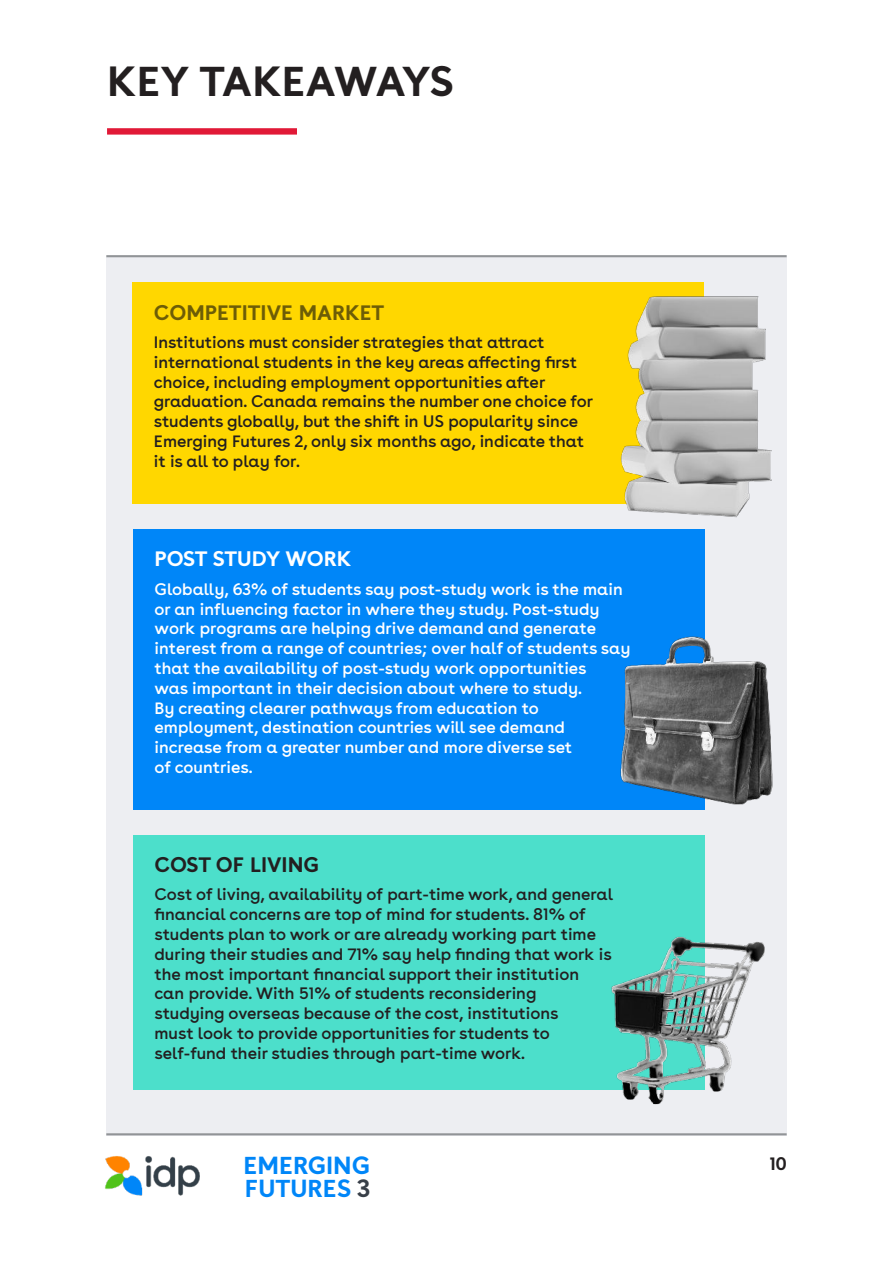
<style>
.page{position:relative;width:893px;height:1263px;background:#fff}
.page>*{position:absolute;margin:0;border:0;box-sizing:border-box;transform-origin:0 0}
.t1{font:700 42px "Buenos Aires TTF";letter-spacing:-.01em;color:#231f20}
.t2{font:700 24.6px "Buenos Aires TTF";color:#0086f8}
.t3{font:700 21px "Buenos Aires TTF";color:#6d5d07}
.t4{font:700 21px "Buenos Aires TTF";letter-spacing:-.01em;color:#fff}
.t5{font:700 21px "Buenos Aires TTF";color:#231f20}
.t6{font:700 18px "Buenos Aires TTF";color:#231f20}
.t7{font:16.5px/19.8px "Buenos Aires TTF";color:#231f20}
.t8{font:16.5px/19.8px "Buenos Aires TTF";color:#fff}
.s1{color:#383f48}
</style>
<div class="page">
<div style="left:106px;top:257px;width:681px;height:878px;background:#edeef2"></div>
<hr style="left:106px;top:255px;width:681px;height:2px;background:#919497">
<hr style="left:106px;top:1133px;width:681px;height:2px;background:#919497">
<img style="left:105px;top:1156px;width:95px;height:40px">
<div style="left:107px;top:128px;width:190px;height:7px;background:#e11937"></div>
<div style="left:133px;top:282px;width:571px;height:222px;background:#ffd700"></div>
<div style="left:133px;top:529px;width:571px;height:281px;background:#0086f8"></div>
<div style="left:133px;top:835px;width:571px;height:254px;background:#4cdfcb"></div>
<img style="left:620px;top:609px;width:153px;height:201px">
<img style="left:508px;top:916px;width:257px;height:189px">
<img style="left:620px;top:296px;width:152px;height:235px">
<h1 class="t1" style="left:107px;top:64px;width:348px">KEY TAKEAWAYS</h1>
<p class="t3" style="left:154px;top:304px;width:232px">COMPETITIVE MARKET</p>
<p class="t7" style="left:154px;top:332px;width:441px">Institutions must consider strategies that attract international students in the key areas affecting first choice, including employment opportunities after graduation. Canada remains the number one choice for students globally, but the shift in US popularity since Emerging Futures 2, only six months ago, indicate that it is all to play for.</p>
<p class="t4" style="left:155px;top:551px;width:198px">POST STUDY WORK</p>
<p class="t8" style="left:155px;top:581px;width:478px">Globally, 63% of students say post-study work is the main or an influencing factor in where they study. Post-study work programs are helping drive demand and generate interest from a range of countries; over half of students say that the availability of post-study work opportunities<br>was important in their decision about where to study.<br>By creating clearer pathways from education to employment, destination countries will see demand increase from a greater number and more diverse set<br>of countries.</p>
<p class="t5" style="left:155px;top:856px;width:166px">COST OF LIVING</p>
<p class="t7" style="left:155px;top:886px;width:460px">Cost of living, availability of part-time work, and general financial concerns are top of mind for students. 81% of students plan to work or are already working part time during their studies and 71% say help finding that work is the most important financial support their institution<br>can provide. With 51% of students reconsidering<br>studying overseas because of the cost, institutions<br>must look to provide opportunities for students to self-fund their studies through part-time work.</p>
<h2 class="t2" style="left:244px;top:1151px;width:128px">EMERGING</h2>
<p class="t6" style="left:770px;top:1157px;width:18px">10</p>
<h2 class="t2" style="left:245px;top:1174px;width:127px">FUTURES <span class="s1">3</span></h2>
</div>
